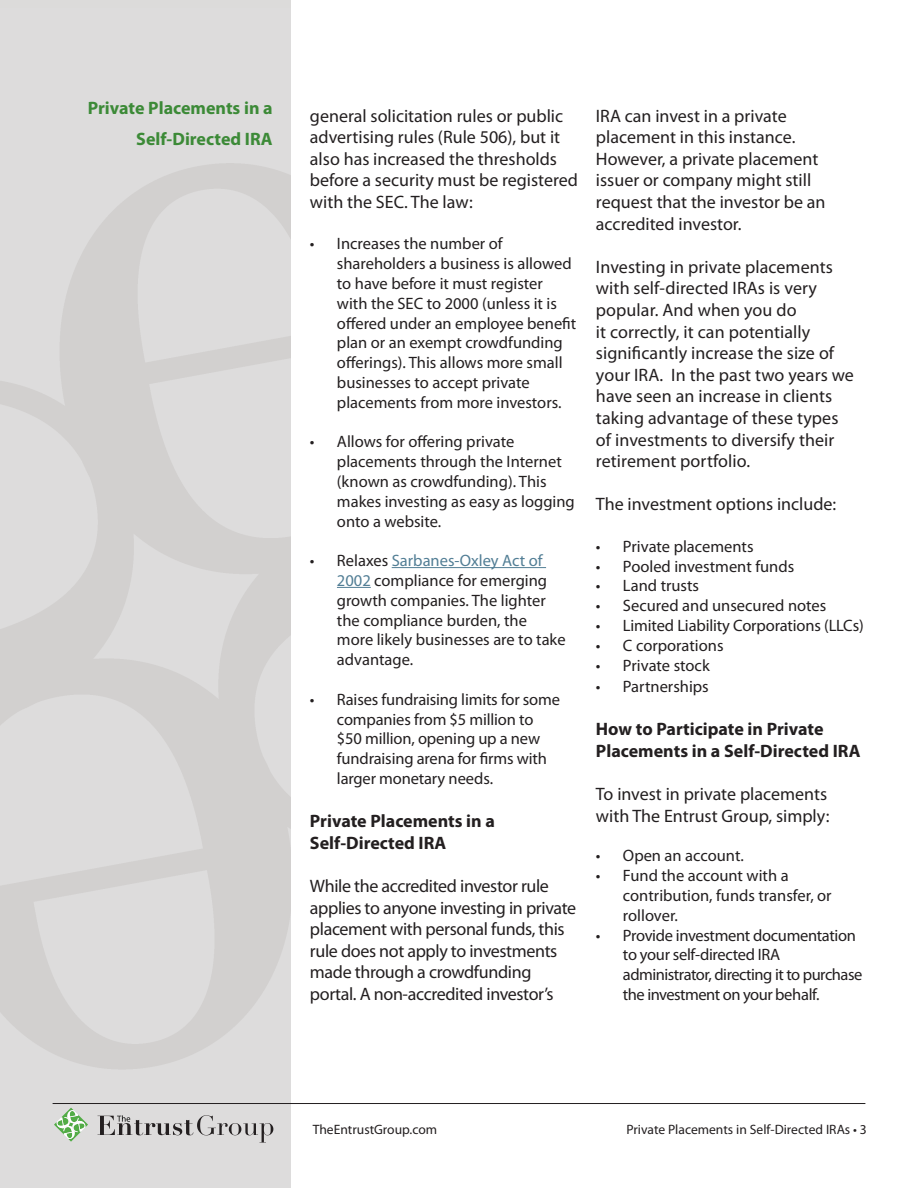
<style>
.page{position:relative;width:918px;height:1188px;background:#fff}
.page>*{position:absolute;margin:0;border:0;box-sizing:border-box;transform-origin:0 0}
.t1{font:18px/21.6px "Myriad Pro";color:#231f20}
.t2{font:18px/21.6px "Myriad Pro";letter-spacing:-.02em;color:#231f20}
.t3{font:700 18px/21.6px "Myriad Pro";color:#231f20}
.t4{font:700 18px/31.2px "Myriad Pro";color:#3c8a37;text-align:right}
.t5{font:16.5px/19.8px "Myriad Pro";color:#231f20}
.t6{font:16.5px/19.8px "Myriad Pro";letter-spacing:-.03em;color:#231f20}
.t7{font:13.65px "Myriad Pro";color:#231f20}
.s1{color:#527e95}
</style>
<div class="page">
<hr style="left:392px;top:567px;width:154px;height:1px;background:#527e95">
<hr style="left:337px;top:587px;width:34px;height:1px;background:#527e95">
<svg style="left:54px;top:1108px;width:34px;height:34px"></svg>
<svg style="left:98px;top:1115px;width:175px;height:28px;background:#bdbcbc"></svg>
<hr style="left:53px;top:1103px;width:812px;height:1px;background:#231f20">
<p class="t4" style="left:88px;top:92px;width:186px">Private Placements in a<br>Self-Directed IRA</p>
<p class="t1" style="left:310px;top:104px;width:270px">general solicitation rules or public advertising rules (Rule 506), but it also has increased the thresholds before a security must be registered with the SEC. The law:</p>
<p class="t5" style="left:337px;top:234px;width:241px;text-indent:-27px">• Increases the number of shareholders a business is allowed to have before it must register with the SEC to 2000 (unless it is offered under an employee benefit plan or an exempt crowdfunding offerings). This allows more small businesses to accept private placements from more investors.</p>
<p class="t5" style="left:337px;top:432px;width:239px;text-indent:-27px">• Allows for offering private placements through the Internet (known as crowdfunding). This makes investing as easy as logging onto a website.</p>
<p class="t5" style="left:337px;top:550px;width:230px;text-indent:-27px">• Relaxes <span class="s1">Sarbanes-Oxley Act of<br>2002</span> compliance for emerging growth companies. The lighter the compliance burden, the more likely businesses are to take advantage.</p>
<p class="t5" style="left:337px;top:689px;width:225px;text-indent:-27px">• Raises fundraising limits for some companies from $5 million to $50 million, opening up a new fundraising arena for firms with larger monetary needs.</p>
<p class="t3" style="left:310px;top:810px;width:186px">Private Placements in a<br>Self-Directed IRA</p>
<p class="t2" style="left:310px;top:875px;width:268px">While the accredited investor rule applies to anyone investing in private placement with personal funds, this rule does not apply to investments made through a crowdfunding portal. A non-accredited investor’s</p>
<p class="t1" style="left:596px;top:104px;width:231px">IRA can invest in a private placement in this instance.<br>However, a private placement issuer or company might still request that the investor be an accredited investor.</p>
<p class="t1" style="left:596px;top:256px;width:259px">Investing in private placements with self-directed IRAs is very popular. And when you do<br>it correctly, it can potentially significantly increase the size of your IRA. In the past two years we have seen an increase in clients taking advantage of these types of investments to diversify their retirement portfolio.</p>
<p class="t1" style="left:596px;top:493px;width:242px">The investment options include:</p>
<p class="t5" style="left:596px;top:536px;width:159px">• Private placements</p>
<p class="t5" style="left:596px;top:556px;width:200px">• Pooled investment funds</p>
<p class="t5" style="left:596px;top:576px;width:105px">• Land trusts</p>
<p class="t5" style="left:596px;top:595px;width:232px">• Secured and unsecured notes</p>
<p class="t5" style="left:596px;top:615px;width:269px">• Limited Liability Corporations (LLCs)</p>
<p class="t5" style="left:596px;top:635px;width:129px">• C corporations</p>
<p class="t5" style="left:596px;top:655px;width:115px">• Private stock</p>
<p class="t5" style="left:596px;top:676px;width:114px">• Partnerships</p>
<p class="t3" style="left:596px;top:718px;width:266px">How to Participate in Private<br>Placements in a Self-Directed IRA</p>
<p class="t1" style="left:596px;top:783px;width:235px">To invest in private placements with The Entrust Group, simply:</p>
<p class="t5" style="left:596px;top:846px;width:149px">• Open an account.</p>
<p class="t5" style="left:623px;top:865px;width:210px;text-indent:-27px">• Fund the account with a contribution, funds transfer, or rollover.</p>
<p class="t6" style="left:623px;top:925px;width:241px;text-indent:-27px">• Provide investment documentation to your self-directed IRA administrator, directing it to purchase the investment on your behalf.</p>
<p class="t7" style="left:313px;top:1121px;width:126px">TheEntrustGroup.com</p>
<p class="t7" style="left:626px;top:1121px;width:242px">Private Placements in Self-Directed IRAs • 3</p>
</div>
